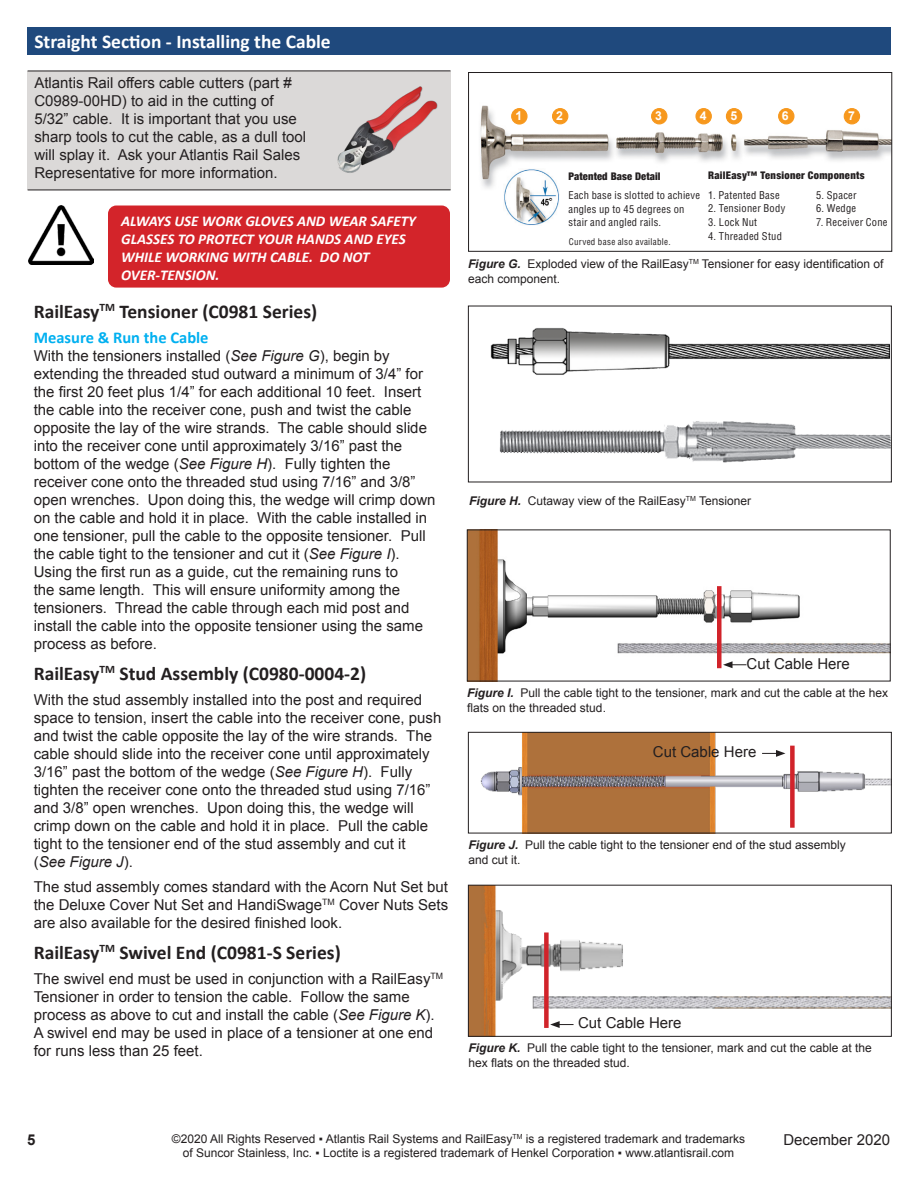
<style>
.page{position:relative;width:918px;height:1188px;background:#fff}
.page>*{position:absolute;margin:0;border:0;box-sizing:border-box;transform-origin:0 0}
.t1{font:700 19.5px "Calibri";color:#231f20}
.t2{font:700 19.5px "Calibri";color:#fff}
.t3{font:700 16.5px "Calibri";color:#00b0f0}
.t4{font:15px/18px "Arial";color:#231f20}
.t5{font:italic 700 15px/18px "Calibri";color:#fff}
.t6{font:700 15px "Arial";color:#231f20}
.t7{font:700 12.3px "Arial";color:#fff}
.t8{font:12px/14.4px "Arial";color:#231f20}
.t9{font:condensed 10.5px/13.5px "Helvetica";letter-spacing:.025em;color:#231f20}
.t10{font:900 condensed 10.5px "Helvetica Neue";letter-spacing:.025em;color:#231f20}
.t11{font:condensed 9px "Helvetica";letter-spacing:.035em;color:#231f20}
.s1{font-style:italic}
.s2{font-weight:700;font-style:italic}
</style>
<div class="page">
<img style="left:480px;top:105px;width:410px;height:83px">
<div style="left:512px;top:109px;width:15px;height:15px;background:#f7981d;border-radius:50%"></div>
<div style="left:511px;top:108px;width:17px;height:17px;border:1px solid #f7981d;border-radius:50%"></div>
<div style="left:553px;top:109px;width:15px;height:15px;background:#f7981d;border-radius:50%"></div>
<div style="left:552px;top:108px;width:16px;height:16px;border:1px solid #f7981d;border-radius:50%"></div>
<div style="left:652px;top:109px;width:15px;height:15px;background:#f7981d;border-radius:50%"></div>
<div style="left:651px;top:108px;width:16px;height:16px;border:1px solid #f7981d;border-radius:50%"></div>
<div style="left:696px;top:109px;width:15px;height:15px;background:#f7981d;border-radius:50%"></div>
<div style="left:695px;top:108px;width:17px;height:16px;border:1px solid #f7981d;border-radius:50%"></div>
<div style="left:726px;top:109px;width:16px;height:15px;background:#f7981d;border-radius:50%"></div>
<div style="left:726px;top:108px;width:16px;height:16px;border:1px solid #f7981d;border-radius:50%"></div>
<div style="left:779px;top:109px;width:15px;height:15px;background:#f7981d;border-radius:50%"></div>
<div style="left:778px;top:108px;width:16px;height:16px;border:1px solid #f7981d;border-radius:50%"></div>
<div style="left:844px;top:109px;width:16px;height:15px;background:#f7981d;border-radius:50%"></div>
<div style="left:844px;top:108px;width:16px;height:16px;border:1px solid #f7981d;border-radius:50%"></div>
<img style="left:503px;top:169px;width:57px;height:56px">
<div style="left:468px;top:72px;width:424px;height:180px;border:1px solid #231f20"></div>
<div style="left:28px;top:27px;width:863px;height:28px;background:#1f497d"></div>
<div style="left:27px;top:71px;width:424px;height:119px;background:#dbd9d8"></div>
<hr style="left:28px;top:189px;width:423px;height:1px;background:#231f20">
<hr style="left:28px;top:71px;width:423px;height:1px;background:#231f20">
<img style="left:337px;top:86px;width:101px;height:87px">
<div style="left:108px;top:206px;width:342px;height:82px;background:#d3242a;border-radius:8px"></div>
<img style="left:28px;top:206px;width:65px;height:58px">
<img style="left:499px;top:421px;width:391px;height:42px">
<img style="left:490px;top:328px;width:400px;height:47px">
<img style="left:469px;top:532px;width:420px;height:147px">
<svg style="left:723px;top:661px;width:23px;height:7px"></svg>
<div style="left:717px;top:586px;width:5px;height:82px;background:#d1232a"></div>
<img style="left:470px;top:887px;width:420px;height:148px">
<div style="left:468px;top:885px;width:424px;height:152px;border:1px solid #231f20"></div>
<svg style="left:550px;top:1021px;width:24px;height:7px"></svg>
<div style="left:544px;top:932px;width:5px;height:96px;background:#d1232a"></div>
<img style="left:480px;top:734px;width:410px;height:97px">
<div style="left:468px;top:732px;width:424px;height:101px;border:1px solid #231f20"></div>
<svg style="left:762px;top:750px;width:23px;height:7px"></svg>
<div style="left:790px;top:746px;width:5px;height:82px;background:#d1232a"></div>
<h1 class="t2" style="left:34px;top:29px;width:298px">Straight Section - Installing the Cable</h1>
<p class="t4" style="left:34px;top:74px;width:273px">Atlantis Rail offers cable cutters (part # C0989-00HD) to aid in the cutting of 5/32” cable. It is important that you use sharp tools to cut the cable, as a dull tool will splay it. Ask your Atlantis Rail Sales Representative for more information.</p>
<p class="t5" style="left:121px;top:212px;width:296px">ALWAYS USE WORK GLOVES AND WEAR SAFETY<br>GLASSES TO PROTECT YOUR HANDS AND EYES<br>WHILE WORKING WITH CABLE. DO NOT<br>OVER-TENSION.</p>
<h1 class="t1" style="left:34px;top:299px;width:285px">RailEasy<sup>TM</sup> Tensioner (C0981 Series)</h1>
<p class="t3" style="left:34px;top:327px;width:176px">Measure &amp; Run the Cable</p>
<p class="t4" style="left:34px;top:347px;width:403px">With the tensioners installed (<span class="s1">See Figure G</span>), begin by extending the threaded stud outward a minimum of 3/4” for the first 20 feet plus 1/4” for each additional 10 feet. Insert the cable into the receiver cone, push and twist the cable opposite the lay of the wire strands. The cable should slide into the receiver cone until approximately 3/16” past the bottom of the wedge (<span class="s1">See Figure H</span>). Fully tighten the receiver cone onto the threaded stud using 7/16” and 3/8” open wrenches. Upon doing this, the wedge will crimp down on the cable and hold it in place. With the cable installed in one tensioner, pull the cable to the opposite tensioner. Pull the cable tight to the tensioner and cut it (<span class="s1">See Figure I</span>).<br>Using the first run as a guide, cut the remaining runs to<br>the same length. This will ensure uniformity among the tensioners. Thread the cable through each mid post and install the cable into the opposite tensioner using the same process as before.</p>
<h1 class="t1" style="left:34px;top:661px;width:334px">RailEasy<sup>TM</sup> Stud Assembly (C0980-0004-2)</h1>
<p class="t4" style="left:34px;top:691px;width:409px">With the stud assembly installed into the post and required space to tension, insert the cable into the receiver cone, push and twist the cable opposite the lay of the wire strands. The cable should slide into the receiver cone until approximately 3/16” past the bottom of the wedge (<span class="s1">See Figure H</span>). Fully tighten the receiver cone onto the threaded stud using 7/16” and 3/8” open wrenches. Upon doing this, the wedge will crimp down on the cable and hold it in place. Pull the cable tight to the tensioner end of the stud assembly and cut it<br>(<span class="s1">See Figure J</span>).</p>
<p class="t4" style="left:34px;top:878px;width:416px;text-align:justify">The stud assembly comes standard with the Acorn Nut Set but the Deluxe Cover Nut Set and HandiSwage<sup>TM</sup> Cover Nuts Sets are also available for the desired finished look.</p>
<h1 class="t1" style="left:34px;top:940px;width:309px">RailEasy<sup>TM</sup> Swivel End (C0981-S Series)</h1>
<p class="t4" style="left:34px;top:970px;width:411px">The swivel end must be used in conjunction with a RailEasy<sup>TM </sup>Tensioner in order to tension the cable. Follow the same process as above to cut and install the cable (<span class="s1">See Figure K</span>).<br>A swivel end may be used in place of a tensioner at one end for runs less than 25 feet.</p>
<p class="t7" style="left:515px;top:108px;width:8px">1</p>
<p class="t7" style="left:556px;top:108px;width:8px">2</p>
<p class="t7" style="left:655px;top:108px;width:8px">3</p>
<p class="t7" style="left:700px;top:108px;width:8px">4</p>
<p class="t7" style="left:731px;top:108px;width:8px">5</p>
<p class="t7" style="left:782px;top:108px;width:8px">6</p>
<p class="t7" style="left:848px;top:108px;width:8px">7</p>
<p class="t10" style="left:568px;top:170px;width:94px">Patented Base Detail</p>
<p class="t9" style="left:568px;top:189px;width:133px">Each base is slotted to achieve angles up to 45 degrees on stair and angled rails.</p>
<p class="t11" style="left:569px;top:236px;width:103px">Curved base also available.</p>
<p class="t10" style="left:708px;top:169px;width:158px">RailEasy™ Tensioner Components</p>
<p class="t9" style="left:708px;top:188px;width:73px">1. Patented Base</p>
<p class="t9" style="left:816px;top:188px;width:42px">5. Spacer</p>
<p class="t9" style="left:708px;top:202px;width:79px">2. Tensioner Body</p>
<p class="t9" style="left:816px;top:202px;width:42px">6. Wedge</p>
<p class="t9" style="left:708px;top:215px;width:50px">3. Lock Nut</p>
<p class="t9" style="left:816px;top:215px;width:73px">7. Receiver Cone</p>
<p class="t9" style="left:708px;top:229px;width:75px">4. Threaded Stud</p>
<p class="t8" style="left:468px;top:257px;width:417px"><span class="s2">Figure G.</span> Exploded view of the RailEasy<sup>TM</sup> Tensioner for easy identification of each component.</p>
<p class="t8" style="left:469px;top:493px;width:283px"><span class="s2">Figure H.</span> Cutaway view of the RailEasy<sup>TM</sup> Tensioner</p>
<p class="t4" style="left:747px;top:654px;width:105px">Cut Cable Here</p>
<p class="t8" style="left:467px;top:686px;width:422px"><span class="s2">Figure I.</span> Pull the cable tight to the tensioner, mark and cut the cable at the hex flats on the threaded stud.</p>
<p class="t4" style="left:653px;top:742px;width:105px">Cut Cable Here</p>
<p class="t8" style="left:468px;top:838px;width:379px"><span class="s2">Figure J.</span> Pull the cable tight to the tensioner end of the stud assembly and cut it.</p>
<p class="t4" style="left:578px;top:1014px;width:105px">Cut Cable Here</p>
<p class="t8" style="left:468px;top:1041px;width:405px"><span class="s2">Figure K.</span> Pull the cable tight to the tensioner, mark and cut the cable at the hex flats on the threaded stud.</p>
<p class="t8" style="left:172px;top:1132px;width:575px;text-align:center">©2020 All Rights Reserved ▪ Atlantis Rail Systems and RailEasy<sup>TM</sup> is a registered trademark and trademarks of Suncor Stainless, Inc. ▪ Loctite is a registered trademark of Henkel Corporation ▪ www.atlantisrail.com</p>
<p class="t6" style="left:27px;top:1130px;width:10px">5</p>
<p class="t4" style="left:783px;top:1131px;width:108px">December 2020</p>
</div>
